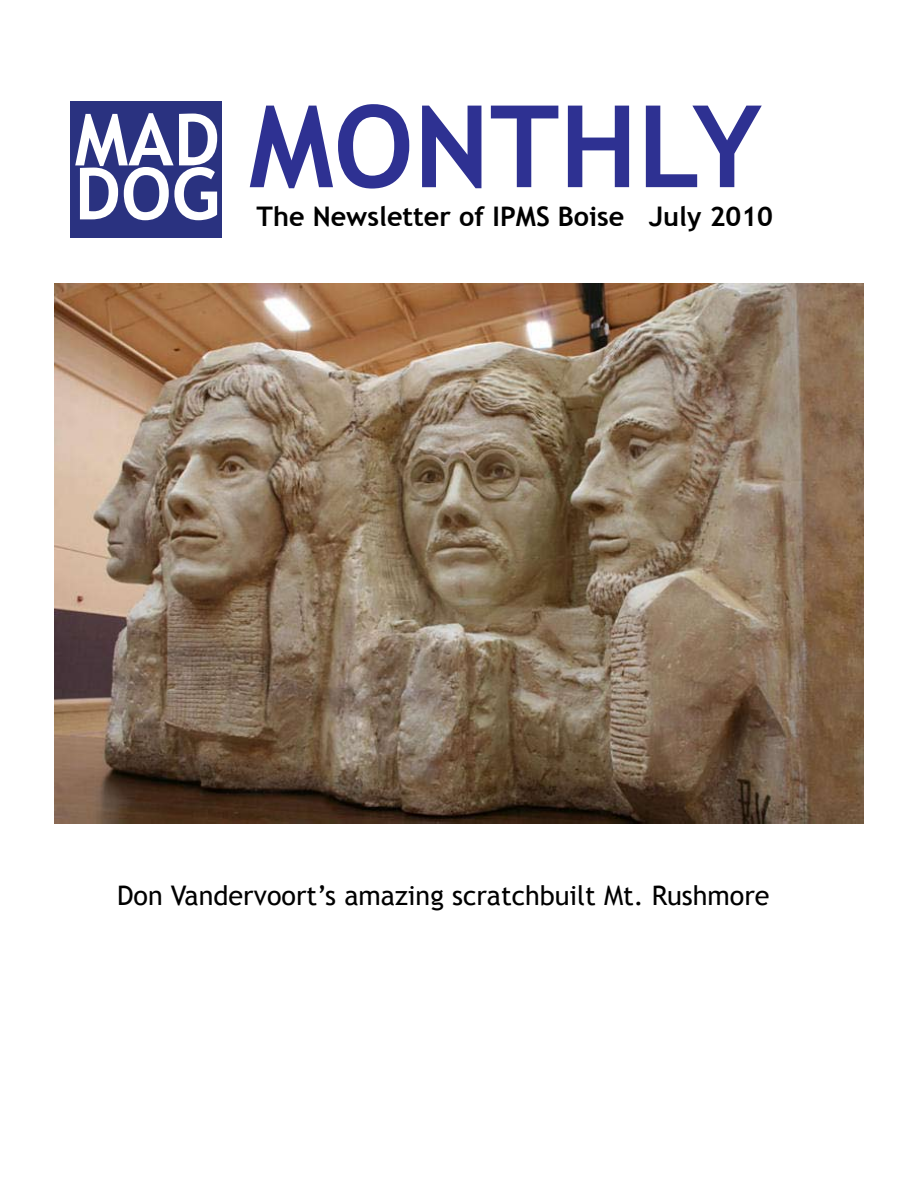
<style>
.page{position:relative;width:918px;height:1188px;background:#fff}
.page>*{position:absolute;margin:0;border:0;box-sizing:border-box;transform-origin:0 0}
.t1{font:700 114px "Trebuchet MS";color:#2e3192}
.t2{font:700 72px "Trebuchet MS";color:#fff}
.t3{font:27px "Trebuchet MS";color:#000}
.t4{font:700 27px "Trebuchet MS";color:#000}
</style>
<div class="page">
<div style="left:70px;top:101px;width:152px;height:137px;background:#2a3280"></div>
<img style="left:54px;top:284px;width:810px;height:540px">
<h1 class="t1" style="left:75px;top:75px;width:689px"><sub>DOG</sub> MONTHLY</h1>
<h2 class="t2" style="left:75px;top:95px;width:147px">MAD</h2>
<p class="t4" style="left:257px;top:200px;width:518px">The Newsletter of IPMS Boise July 2010</p>
<p class="t3" style="left:117px;top:879px;width:654px">Don Vandervoort’s amazing scratchbuilt Mt. Rushmore</p>
</div>
